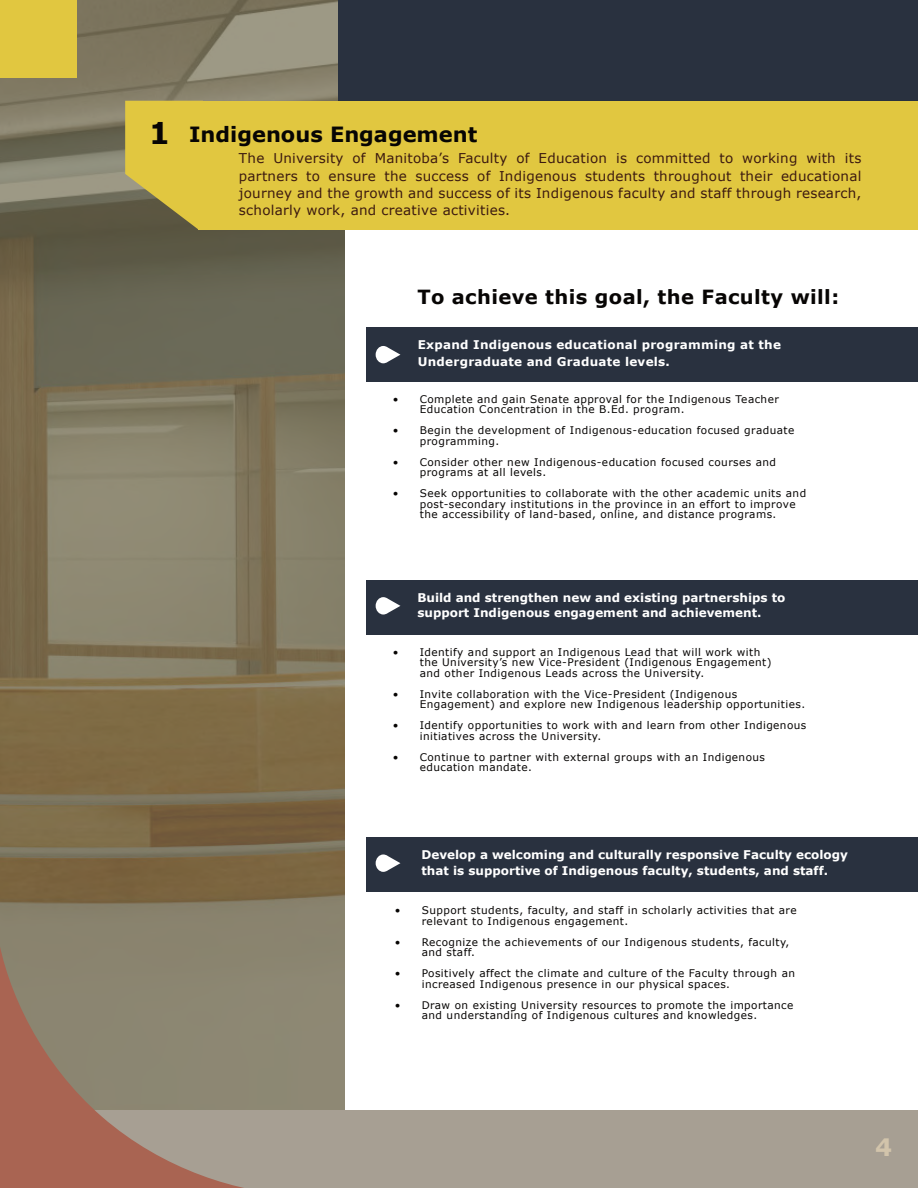
<style>
.page{position:relative;width:918px;height:1188px;background:#fff}
.page>*{position:absolute;margin:0;border:0;box-sizing:border-box;transform-origin:0 0}
.t1{font:700 24px "Verdana";color:#d2c4ab}
.t2{font:700 21px "Verdana";color:#070504}
.t3{font:700 19.5px "Verdana";letter-spacing:.02em;color:#070504}
.t4{font:13.5px/17.1px "Verdana";letter-spacing:.02em;color:#3c1a10;text-align:justify}
.t5{font:700 12px/15.1px "Verdana";color:#fff}
.t6{font:700 12px/17.1px "Verdana";letter-spacing:.02em;color:#fff}
.t7{font:10.5px/10.5px "Verdana";letter-spacing:.04em;color:#070504}
.s1{font-size:30px}
</style>
<div class="page">
<div style="left:0;top:0;width:345px;height:1188px;background:#756f53;opacity:.71"></div>
<div style="left:366px;top:327px;width:552px;height:55px;background:#29313f"></div>
<div style="left:366px;top:580px;width:552px;height:55px;background:#29313f"></div>
<div style="left:366px;top:837px;width:552px;height:55px;background:#29313f"></div>
<svg style="left:376px;top:346px;width:24px;height:17px"></svg>
<svg style="left:376px;top:597px;width:24px;height:18px"></svg>
<svg style="left:376px;top:854px;width:24px;height:18px"></svg>
<div style="left:0;top:1110px;width:918px;height:78px;background:#a79f93"></div>
<div style="left:0;top:0;width:77px;height:78px;background:#e1c740"></div>
<div style="left:338px;top:0;width:580px;height:121px;background:#29313f"></div>
<div style="left:198px;top:101px;width:720px;height:128px;background:#e1c740"></div>
<svg style="left:125px;top:101px;width:73px;height:128px;background:#c5b042"></svg>
<svg style="left:0;top:932px;width:300px;height:256px;background:#96816e"></svg>
<h2 class="t2" style="left:149px;top:126px;width:330px"><span class="s1">1</span> Indigenous Engagement</h2>
<p class="t4" style="left:239px;top:151px;width:624px">The University of Manitoba’s Faculty of Education is committed to working with its partners to ensure the success of Indigenous students throughout their educational journey and the growth and success of its Indigenous faculty and staff through research, scholarly work, and creative activities.</p>
<h3 class="t3" style="left:417px;top:289px;width:423px">To achieve this goal, the Faculty will:</h3>
<p class="t6" style="left:418px;top:337px;width:365px">Expand Indigenous educational programming at the<br>Undergraduate and Graduate levels.</p>
<p class="t7" style="left:420px;top:394px;width:361px;text-indent:-27px">• Complete and gain Senate approval for the Indigenous Teacher<br>Education Concentration in the B.Ed. program.</p>
<p class="t7" style="left:420px;top:426px;width:376px;text-indent:-27px">• Begin the development of Indigenous-education focused graduate programming.</p>
<p class="t7" style="left:420px;top:457px;width:358px;text-indent:-27px">• Consider other new Indigenous-education focused courses and programs at all levels.</p>
<p class="t7" style="left:420px;top:489px;width:388px;text-indent:-27px">• Seek opportunities to collaborate with the other academic units and post-secondary institutions in the province in an effort to improve the accessibility of land-based, online, and distance programs.</p>
<p class="t5" style="left:417px;top:591px;width:370px">Build and strengthen new and existing partnerships to support Indigenous engagement and achievement.</p>
<p class="t7" style="left:420px;top:648px;width:353px;text-indent:-27px">• Identify and support an Indigenous Lead that will work with the University’s new Vice-President (Indigenous Engagement) and other Indigenous Leads across the University.</p>
<p class="t7" style="left:420px;top:690px;width:387px;text-indent:-27px">• Invite collaboration with the Vice-President (Indigenous<br>Engagement) and explore new Indigenous leadership opportunities.</p>
<p class="t7" style="left:420px;top:721px;width:388px;text-indent:-27px">• Identify opportunities to work with and learn from other Indigenous initiatives across the University.</p>
<p class="t7" style="left:420px;top:753px;width:347px;text-indent:-27px">• Continue to partner with external groups with an Indigenous education mandate.</p>
<p class="t5" style="left:422px;top:849px;width:428px">Develop a welcoming and culturally responsive Faculty ecology that is supportive of Indigenous faculty, students, and staff.</p>
<p class="t7" style="left:422px;top:906px;width:376px;text-indent:-27px">• Support students, faculty, and staff in scholarly activities that are relevant to Indigenous engagement.</p>
<p class="t7" style="left:422px;top:938px;width:369px;text-indent:-27px">• Recognize the achievements of our Indigenous students, faculty, and staff.</p>
<p class="t7" style="left:422px;top:969px;width:375px;text-indent:-27px">• Positively affect the climate and culture of the Faculty through an increased Indigenous presence in our physical spaces.</p>
<p class="t7" style="left:422px;top:1001px;width:373px;text-indent:-27px">• Draw on existing University resources to promote the importance and understanding of Indigenous cultures and knowledges.</p>
<h1 class="t1" style="left:875px;top:1137px;width:19px">4</h1>
</div>
